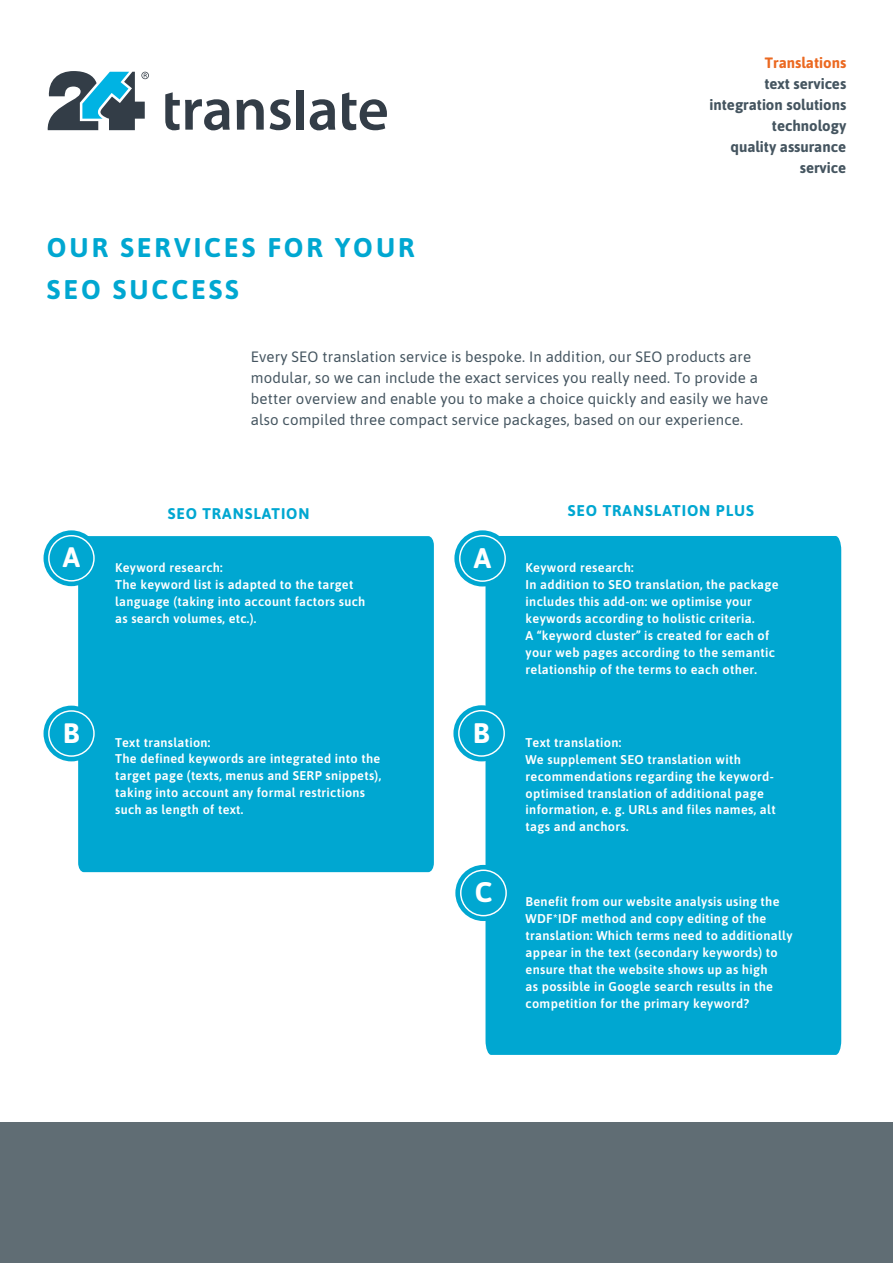
<style>
.page{position:relative;width:893px;height:1263px;background:#fff}
.page>*{position:absolute;margin:0;border:0;box-sizing:border-box;transform-origin:0 0}
.t1{font:700 28.35px "Asap";color:#fff}
.t2{font:700 28.05px "Asap";color:#fff}
.t3{font:700 27px/42px "Asap";letter-spacing:.11em;color:#00a7d1}
.t4{font:700 15.6px "Asap";letter-spacing:.06em;color:#00a7d1}
.t5{font:700 15.45px "Asap";letter-spacing:.06em;color:#00a7d1}
.t6{font:15px/21px "Asap";letter-spacing:.01em;color:#455560}
.t7{font:700 15px/21px "Asap";color:#455560;text-align:right}
.t8{font:700 15px "Asap";color:#eb6921}
.t9{font:600 12.75px/17px "Asap";letter-spacing:.025em;color:#fff}
.t10{font:600 12.6px/16.8px "Asap";letter-spacing:.025em;color:#fff}
</style>
<div class="page">
<svg style="left:48px;top:71px;width:101px;height:59px"></svg>
<div style="left:297px;top:90px;width:7px;height:40px;background:#333d47"></div>
<svg style="left:165px;top:92px;width:65px;height:39px"></svg>
<svg style="left:237px;top:99px;width:27px;height:31px"></svg>
<svg style="left:270px;top:99px;width:21px;height:31px"></svg>
<svg style="left:310px;top:99px;width:25px;height:32px"></svg>
<svg style="left:342px;top:92px;width:45px;height:38px"></svg>
<div style="left:78px;top:536px;width:356px;height:336px;background:#00a7d1"></div>
<div style="left:44px;top:530px;width:55px;height:56px;background:#00a7d1;border-radius:50%"></div>
<svg style="left:48px;top:535px;width:47px;height:46px"></svg>
<div style="left:44px;top:706px;width:55px;height:55px;background:#00a7d1;border-radius:50%"></div>
<svg style="left:48px;top:710px;width:47px;height:47px"></svg>
<div style="left:485px;top:536px;width:356px;height:519px;background:#00a7d1"></div>
<div style="left:453px;top:705px;width:57px;height:56px;background:#00a7d1;border-radius:50%"></div>
<svg style="left:458px;top:710px;width:47px;height:47px"></svg>
<div style="left:455px;top:865px;width:56px;height:56px;background:#00a7d1;border-radius:50%"></div>
<svg style="left:460px;top:869px;width:47px;height:47px"></svg>
<div style="left:454px;top:530px;width:56px;height:56px;background:#00a7d1;border-radius:50%"></div>
<svg style="left:459px;top:535px;width:47px;height:47px"></svg>
<div style="left:0;top:1123px;width:893px;height:140px;background:#606d74"></div>
<h3 class="t3" style="left:47px;top:225px;width:369px">OUR SERVICES FOR YOUR<br>SEO SUCCESS</h3>
<p class="t8" style="left:765px;top:52px;width:83px">Translations</p>
<p class="t7" style="left:709px;top:72px;width:138px">text services integration solutions technology<br>quality assurance service</p>
<p class="t6" style="left:251px;top:345px;width:519px">Every SEO translation service is bespoke. In addition, our SEO products are modular, so we can include the exact services you really need. To provide a better overview and enable you to make a choice quickly and easily we have also compiled three compact service packages, based on our experience.</p>
<h2 class="t2" style="left:63px;top:538px;width:19px">A</h2>
<p class="t5" style="left:168px;top:503px;width:143px">SEO TRANSLATION</p>
<p class="t10" style="left:115px;top:558px;width:252px">Keyword research:<br>The keyword list is adapted to the target language (taking into account factors such as search volumes, etc.).</p>
<h2 class="t2" style="left:63px;top:713px;width:18px">B</h2>
<p class="t10" style="left:115px;top:733px;width:267px">Text translation:<br>The defined keywords are integrated into the target page (texts, menus and SERP snippets), taking into account any formal restrictions such as length of text.</p>
<h1 class="t1" style="left:474px;top:538px;width:19px">A</h1>
<h1 class="t1" style="left:473px;top:712px;width:18px">B</h1>
<h1 class="t1" style="left:475px;top:872px;width:19px">C</h1>
<p class="t4" style="left:568px;top:500px;width:188px">SEO TRANSLATION PLUS</p>
<p class="t9" style="left:526px;top:558px;width:255px">Keyword research:<br>In addition to SEO translation, the package includes this add-on: we optimise your keywords according to holistic criteria.<br>A “keyword cluster” is created for each of your web pages according to the semantic relationship of the terms to each other.</p>
<p class="t9" style="left:526px;top:733px;width:252px">Text translation:<br>We supplement SEO translation with recommendations regarding the keyword&shy;optimised translation of additional page information, e. g. URLs and files names, alt tags and anchors.</p>
<p class="t9" style="left:526px;top:893px;width:268px">Benefit from our website analysis using the WDF*IDF method and copy editing of the translation: Which terms need to additionally appear in the text (secondary keywords) to ensure that the website shows up as high<br>as possible in Google search results in the competition for the primary keyword?</p>
</div>
